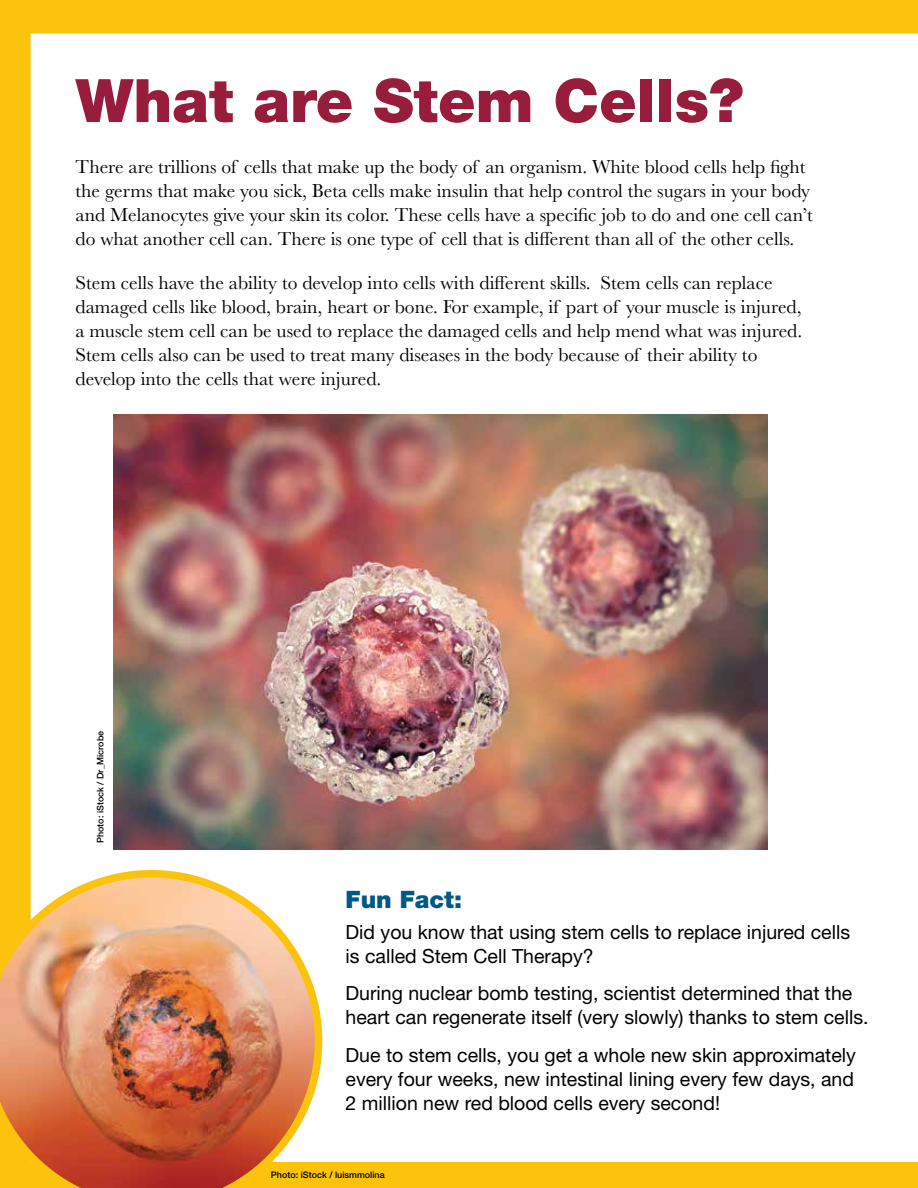
<style>
.page{position:relative;width:918px;height:1188px;background:#fff}
.page>*{position:absolute;margin:0;border:0;box-sizing:border-box;transform-origin:0 0}
.t1{font:900 60px "Helvetica Neue LT Std";color:#981d3d}
.t2{font:900 24px "Helvetica Neue LT Std";color:#005884}
.t3{font:19.5px/24px "Baskerville";color:#000}
.t4{font:19.5px/24px "Helvetica Neue LT Std";color:#000}
.t5{font:500 9px "Helvetica Neue LT Std";color:#000}
</style>
<div class="page">
<img style="left:0;top:0;width:918px;height:1188px">
<img style="left:0;top:870px;width:322px;height:318px">
<h1 class="t1" style="left:76px;top:65px;width:669px">What are Stem Cells?</h1>
<p class="t3" style="left:76px;top:155px;width:739px">There are trillions of cells that make up the body of an organism. White blood cells help fight the germs that make you sick, Beta cells make insulin that help control the sugars in your body and Melanocytes give your skin its color. These cells have a specific job to do and one cell can’t do what another cell can. There is one type of cell that is different than all of the other cells.</p>
<p class="t3" style="left:76px;top:271px;width:728px">Stem cells have the ability to develop into cells with different skills. Stem cells can replace damaged cells like blood, brain, heart or bone. For example, if part of your muscle is injured, a muscle stem cell can be used to replace the damaged cells and help mend what was injured.<br>Stem cells also can be used to treat many diseases in the body because of their ability to develop into the cells that were injured.</p>
<p class="t5" style="left:95px;top:843px;width:114px;rotate:-90deg">Photo: iStock / Dr_Microbe</p>
<p class="t2" style="left:346px;top:885px;width:118px">Fun Fact:</p>
<p class="t4" style="left:346px;top:920px;width:506px">Did you know that using stem cells to replace injured cells is called Stem Cell Therapy?</p>
<p class="t4" style="left:346px;top:981px;width:524px">During nuclear bomb testing, scientist determined that the heart can regenerate itself (very slowly) thanks to stem cells.</p>
<p class="t4" style="left:346px;top:1043px;width:512px;text-align:justify">Due to stem cells, you get a whole new skin approximately every four weeks, new intestinal lining every few days, and 2 million new red blood cells every second!</p>
<p class="t5" style="left:271px;top:1170px;width:115px">Photo: iStock / luismmolina</p>
</div>
